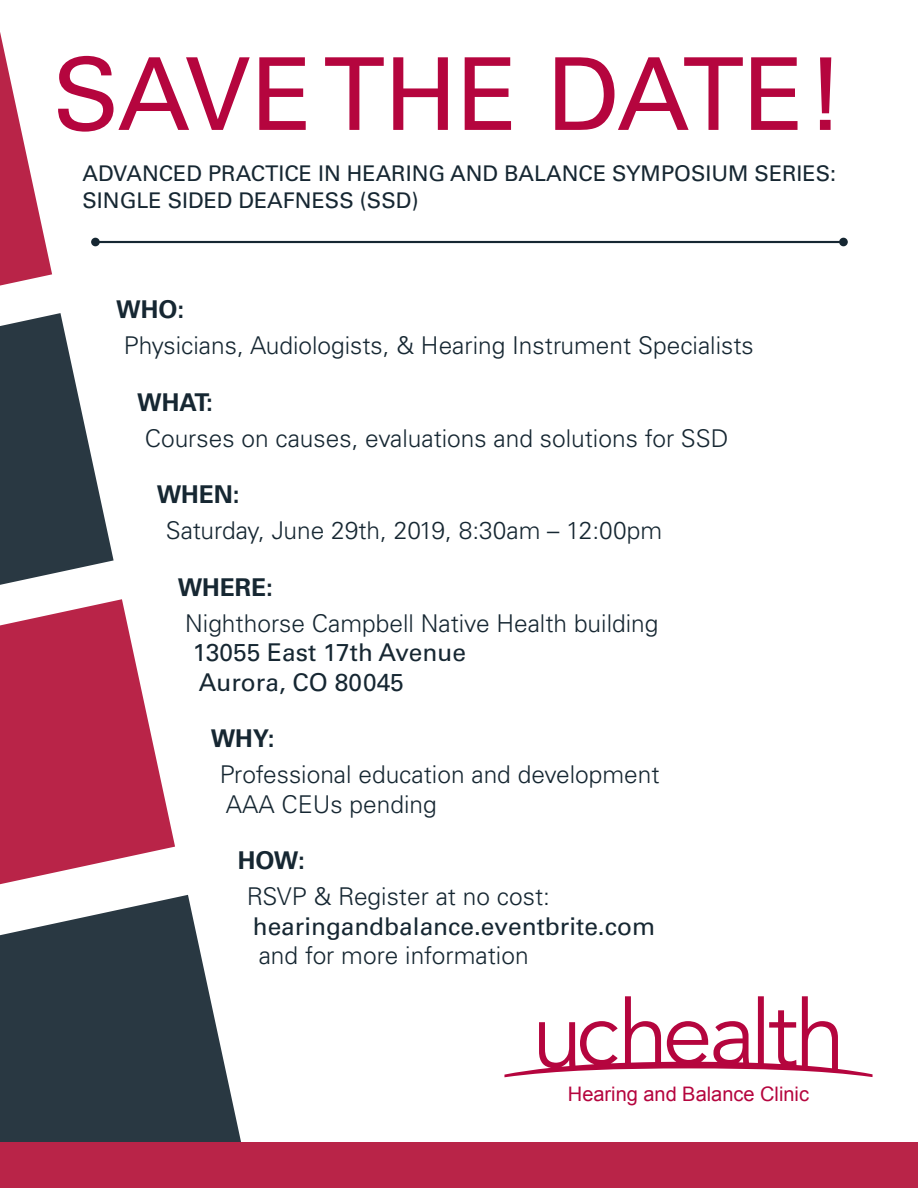
<style>
.page{position:relative;width:918px;height:1188px;background:#fff}
.page>*{position:absolute;margin:0;border:0;box-sizing:border-box;transform-origin:0 0}
.t1{font:100.5px "Univers LT Std";letter-spacing:-.01em;color:#b5053e}
.t2{font:300 24.45px/29.4px "Univers LT Std";color:#162732}
.t3{font:24.45px/29.4px "Univers LT Std";color:#162732}
.t4{font:700 24.45px "Univers LT Std";color:#162732}
.t5{font:21.6px "Univers LT Std";color:#162732}
.t6{font:19.95px "Arial";color:#b5053e}
.s1{font-weight:400}
</style>
<div class="page">
<svg style="left:0;top:313px;width:114px;height:272px"></svg>
<svg style="left:0;top:895px;width:241px;height:247px;fill:#293842"></svg>
<div style="left:0;top:1142px;width:918px;height:46px;background:#b92448"></div>
<svg style="left:0;top:32px;width:52px;height:254px"></svg>
<svg style="left:0;top:599px;width:175px;height:285px;fill:#b92448"></svg>
<svg style="left:504px;top:996px;width:369px;height:81px"></svg>
<hr style="left:95px;top:241px;width:748px;height:2px;background:#162732">
<div style="left:91px;top:238px;width:9px;height:8px;background:#162732;border-radius:50%"></div>
<div style="left:839px;top:238px;width:9px;height:8px;background:#162732;border-radius:50%"></div>
<p class="t1" style="left:52px;top:35px;width:793px">SAVE THE DATE!</p>
<p class="t5" style="left:82px;top:161px;width:755px">ADVANCED PRACTICE IN HEARING AND BALANCE SYMPOSIUM SERIES:</p>
<p class="t5" style="left:82px;top:188px;width:338px">SINGLE SIDED DEAFNESS (SSD)</p>
<p class="t4" style="left:116px;top:295px;width:70px">WHO:</p>
<p class="t2" style="left:124px;top:331px;width:632px">Physicians, Audiologists, &amp; Hearing Instrument Specialists</p>
<p class="t4" style="left:137px;top:388px;width:77px">WHAT:</p>
<p class="t2" style="left:145px;top:424px;width:585px">Courses on causes, evaluations and solutions for SSD</p>
<p class="t4" style="left:157px;top:480px;width:85px">WHEN:</p>
<p class="t2" style="left:166px;top:516px;width:498px">Saturday, June 29th, 2019, 8:30am – 12:00pm</p>
<p class="t4" style="left:178px;top:573px;width:97px">WHERE:</p>
<p class="t2" style="left:185px;top:609px;width:475px">Nighthorse Campbell Native Health building</p>
<p class="t3" style="left:193px;top:638px;width:275px">13055 East 17th Avenue<br>Aurora, CO 80045</p>
<p class="t4" style="left:211px;top:724px;width:65px">WHY:</p>
<p class="t2" style="left:220px;top:760px;width:441px">Professional education and development<br>AAA CEUs pending</p>
<p class="t4" style="left:238px;top:846px;width:69px">HOW:</p>
<p class="t2" style="left:247px;top:882px;width:410px">RSVP &amp; Register at no cost: <span class="s1">hearingandbalance.eventbrite.com </span>and for more information</p>
<p class="t6" style="left:568px;top:1081px;width:243px">Hearing and Balance Clinic</p>
</div>
